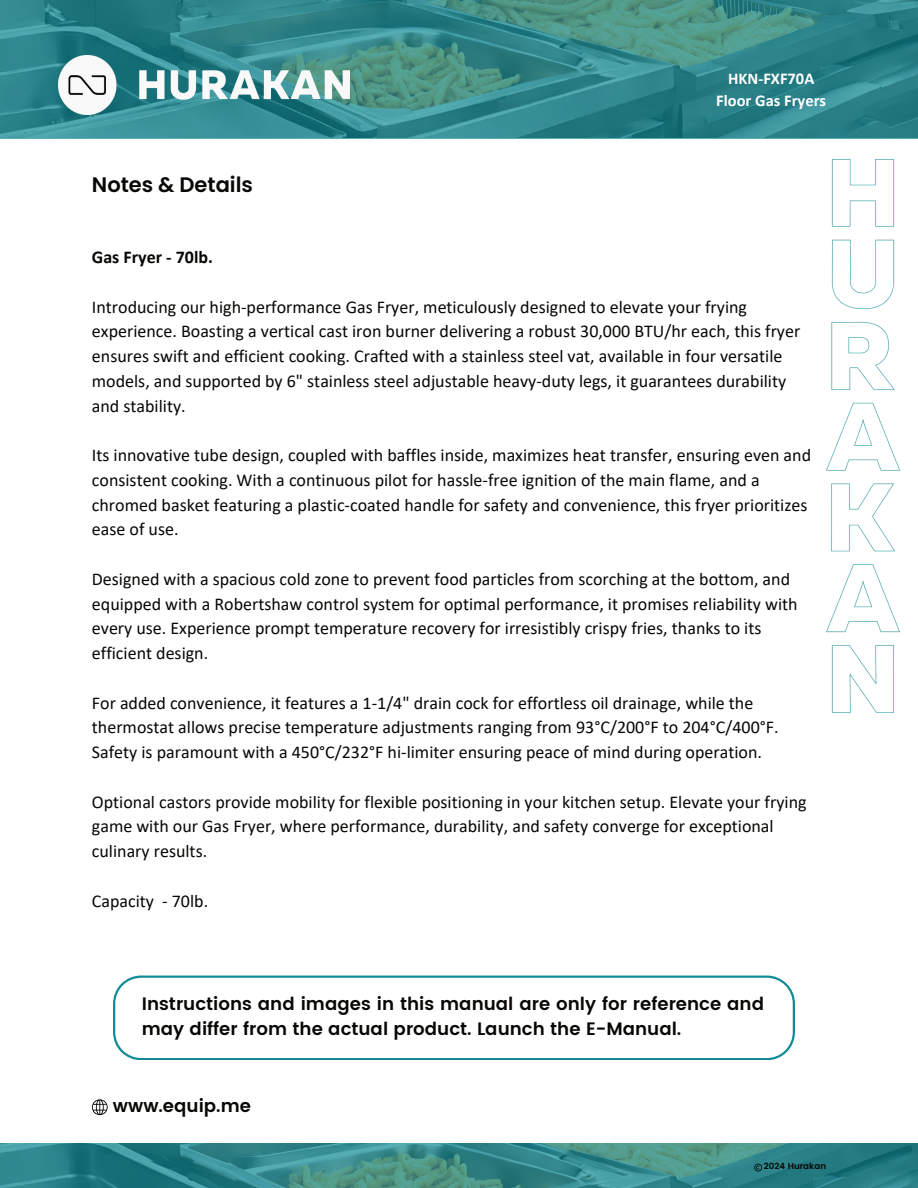
<style>
.page{position:relative;width:918px;height:1188px;background:#fff}
.page>*{position:absolute;margin:0;border:0;box-sizing:border-box;transform-origin:0 0}
.t1{font:600 21px "Poppins";color:#080704}
.t2{font:18px/24.8px "Calibri";color:#080704}
.t3{font:600 18px/24.8px "Poppins";color:#080704}
.t4{font:700 18px "Calibri";color:#080704}
.t5{font:700 16.5px/22.5px "Calibri";color:#fff;text-align:center}
.t6{font:600 8.7px "Poppins";color:#080704}
</style>
<div class="page">
<svg style="left:92px;top:1099px;width:16px;height:16px"></svg>
<img style="left:826px;top:159px;width:73px;height:554px">
<svg style="left:0;top:1143px;width:918px;height:45px;background:#348788"></svg>
<svg style="left:754px;top:1164px;width:8px;height:8px"></svg>
<svg style="left:0;top:0;width:918px;height:138px;background:#34878a"></svg>
<img style="left:59px;top:56px;width:291px;height:58px">
<svg style="left:113px;top:976px;width:682px;height:84px"></svg>
<p class="t1" style="left:92px;top:172px;width:163px">Notes &amp; Details</p>
<p class="t5" style="left:716px;top:67px;width:111px">HKN-FXF70A<br>Floor Gas Fryers</p>
<p class="t4" style="left:92px;top:244px;width:123px">Gas Fryer - 70lb.</p>
<p class="t2" style="left:92px;top:294px;width:710px">Introducing our high-performance Gas Fryer, meticulously designed to elevate your frying experience. Boasting a vertical cast iron burner delivering a robust 30,000 BTU/hr each, this fryer ensures swift and efficient cooking. Crafted with a stainless steel vat, available in four versatile models, and supported by 6" stainless steel adjustable heavy-duty legs, it guarantees durability and stability.</p>
<p class="t2" style="left:92px;top:442px;width:721px">Its innovative tube design, coupled with baffles inside, maximizes heat transfer, ensuring even and consistent cooking. With a continuous pilot for hassle-free ignition of the main flame, and a chromed basket featuring a plastic-coated handle for safety and convenience, this fryer prioritizes ease of use.</p>
<p class="t2" style="left:92px;top:566px;width:707px">Designed with a spacious cold zone to prevent food particles from scorching at the bottom, and equipped with a Robertshaw control system for optimal performance, it promises reliability with every use. Experience prompt temperature recovery for irresistibly crispy fries, thanks to its efficient design.</p>
<p class="t2" style="left:92px;top:690px;width:688px">For added convenience, it features a 1-1/4" drain cock for effortless oil drainage, while the thermostat allows precise temperature adjustments ranging from 93°C/200°F to 204°C/400°F.<br>Safety is paramount with a 450°C/232°F hi-limiter ensuring peace of mind during operation.</p>
<p class="t2" style="left:92px;top:789px;width:716px">Optional castors provide mobility for flexible positioning in your kitchen setup. Elevate your frying game with our Gas Fryer, where performance, durability, and safety converge for exceptional culinary results.</p>
<p class="t2" style="left:92px;top:888px;width:118px">Capacity - 70lb.</p>
<p class="t3" style="left:142px;top:992px;width:624px">Instructions and images in this manual are only for reference and may differ from the actual product. Launch the E-Manual.</p>
<p class="t3" style="left:113px;top:1094px;width:140px">www.equip.me</p>
<p class="t6" style="left:764px;top:1159px;width:64px">2024 Hurakan</p>
</div>
